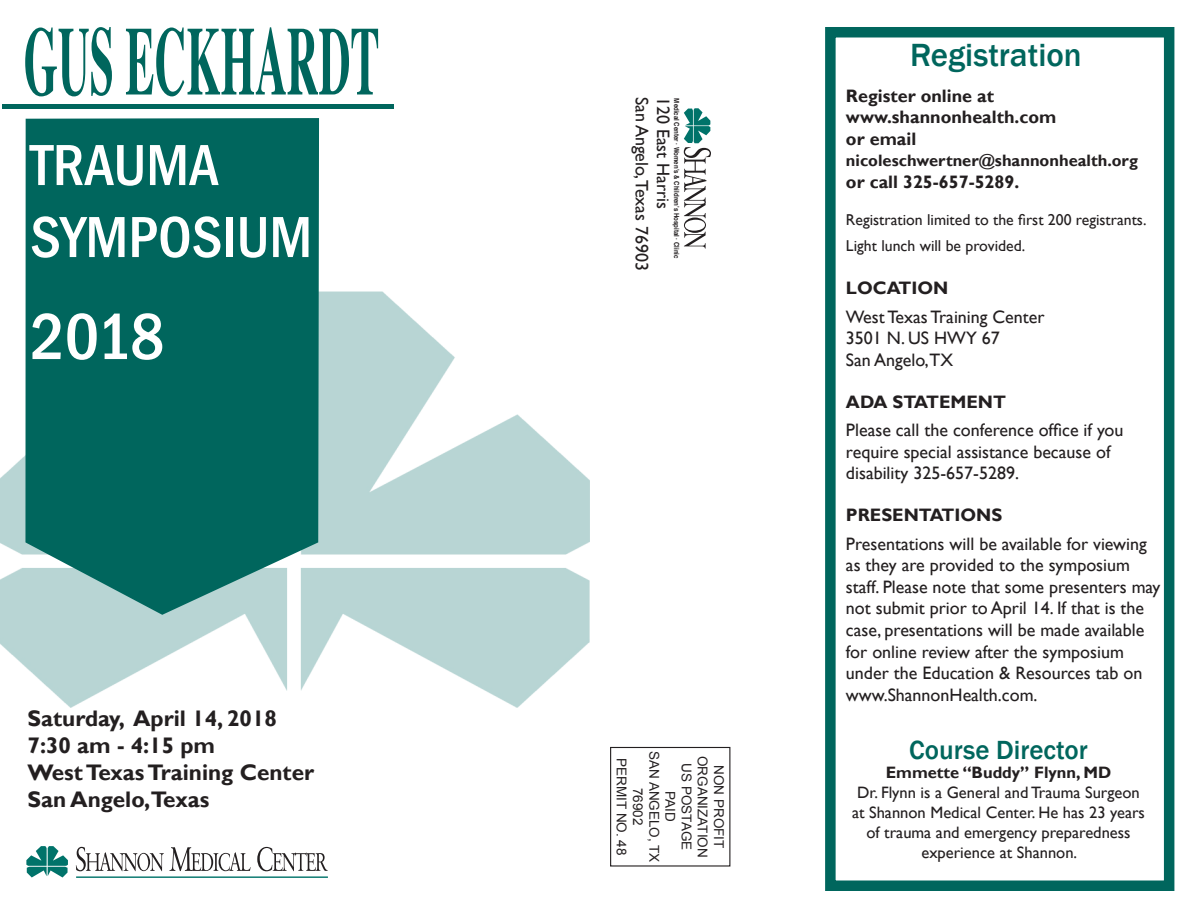
<style>
.page{position:relative;width:1188px;height:918px;background:#fff}
.page>*{position:absolute;margin:0;border:0;box-sizing:border-box;transform-origin:0 0}
.t1{font:500 condensed 67.5px "Franklin Gothic";color:#fff}
.t2{font:500 condensed 60px "Franklin Gothic";color:#fff}
.t3{font:500 33px "Franklin Gothic";color:#00665d}
.t4{font:500 27px "Franklin Gothic";color:#00665d}
.t5{font:700 22.5px "Gill Sans";color:#231f20}
.t6{font:18px/21.6px "Gill Sans";color:#231f20}
.t7{font:700 18px "Gill Sans";color:#231f20}
.t8{font:16.5px/19.8px "Gill Sans";color:#231f20;text-align:center}
.t9{font:700 16.5px "Gill Sans";color:#231f20}
.t10{font:15.75px "Gill Sans";color:#231f20}
.t11{font:13.5px/16.2px "Arial";color:#231f20;text-align:center}
.t12{font:700 7.05px "Helvetica";color:#231f20;scale:.86 1}
</style>
<div class="page">
<div style="left:825px;top:27px;width:349px;height:864px;border:10px solid #00665d"></div>
<div style="left:610px;top:747px;width:120px;height:120px;border:1px solid #231f20"></div>
<img style="left:0;top:291px;width:590px;height:416px">
<svg style="left:25px;top:118px;width:294px;height:497px;background:#107067"></svg>
<div style="left:2px;top:104px;width:392px;height:5px;background:#00665d"></div>
<svg style="left:25px;top:27px;width:353px;height:69px"></svg>
<svg style="left:76px;top:847px;width:175px;height:24px"></svg>
<svg style="left:257px;top:847px;width:71px;height:24px"></svg>
<svg style="left:26px;top:846px;width:42px;height:32px"></svg>
<hr style="left:76px;top:876px;width:252px;height:2px;background:#00736a">
<svg style="left:684px;top:108px;width:27px;height:141px"></svg>
<p class="t2" style="left:30px;top:126px;width:190px">TRAUMA</p>
<p class="t2" style="left:30px;top:198px;width:284px">SYMPOSIUM</p>
<p class="t1" style="left:30px;top:292px;width:136px">2018</p>
<p class="t5" style="left:28px;top:705px;width:251px">Saturday, April 14, 2018</p>
<p class="t5" style="left:28px;top:732px;width:189px">7:30 am - 4:15 pm</p>
<p class="t5" style="left:28px;top:759px;width:288px">West Texas Training Center</p>
<p class="t5" style="left:28px;top:786px;width:183px">San Angelo,Texas</p>
<p class="t6" style="left:652px;top:97px;width:176px;rotate:90deg">San Angelo,Texas 76903</p>
<p class="t6" style="left:674px;top:97px;width:114px;rotate:90deg">120 East Harris</p>
<p class="t12" style="left:682px;top:98px;width:187px;rotate:90deg">Medical Center · Women’s &amp; Children’s Hospital · Clinic</p>
<p class="t11" style="left:662px;top:751px;width:113px;rotate:90deg">SAN ANGELO, TX</p>
<p class="t11" style="left:711px;top:756px;width:103px;rotate:90deg">ORGANIZATION</p>
<p class="t11" style="left:630px;top:758px;width:99px;rotate:90deg">PERMIT NO. 48</p>
<p class="t11" style="left:694px;top:763px;width:88px;rotate:90deg">US POSTAGE<br>PAID</p>
<p class="t11" style="left:727px;top:765px;width:85px;rotate:90deg">NON PROFIT</p>
<p class="t11" style="left:646px;top:788px;width:39px;rotate:90deg">76902</p>
<p class="t3" style="left:910px;top:35px;width:173px">Registration</p>
<p class="t7" style="left:846px;top:85px;width:149px">Register online at</p>
<p class="t7" style="left:846px;top:106px;width:212px">www.shannonhealth.com</p>
<p class="t7" style="left:846px;top:128px;width:72px">or email</p>
<p class="t9" style="left:846px;top:151px;width:293px">nicoleschwertner@shannonhealth.org</p>
<p class="t7" style="left:846px;top:171px;width:175px">or call 325-657-5289.</p>
<p class="t10" style="left:846px;top:210px;width:302px">Registration limited to the first 200 registrants.</p>
<p class="t10" style="left:846px;top:236px;width:181px">Light lunch will be provided.</p>
<p class="t7" style="left:846px;top:278px;width:104px">LOCATION</p>
<p class="t6" style="left:846px;top:306px;width:200px">West Texas Training Center<br>3501 N. US HWY 67<br>San Angelo,TX</p>
<p class="t7" style="left:846px;top:391px;width:161px">ADA STATEMENT</p>
<p class="t6" style="left:846px;top:420px;width:279px">Please call the conference office if you require special assistance because of disability 325-657-5289.</p>
<p class="t7" style="left:846px;top:504px;width:158px">PRESENTATIONS</p>
<p class="t6" style="left:846px;top:533px;width:316px">Presentations will be available for viewing as they are provided to the symposium staff. Please note that some presenters may not submit prior to April 14. If that is the case, presentations will be made available for online review after the symposium under the Education &amp; Resources tab on www.ShannonHealth.com.</p>
<p class="t4" style="left:909px;top:733px;width:180px">Course Director</p>
<p class="t9" style="left:886px;top:763px;width:227px">Emmette “Buddy” Flynn, MD</p>
<p class="t8" style="left:852px;top:783px;width:294px">Dr. Flynn is a General and Trauma Surgeon at Shannon Medical Center. He has 23 years of trauma and emergency preparedness experience at Shannon.</p>
</div>
